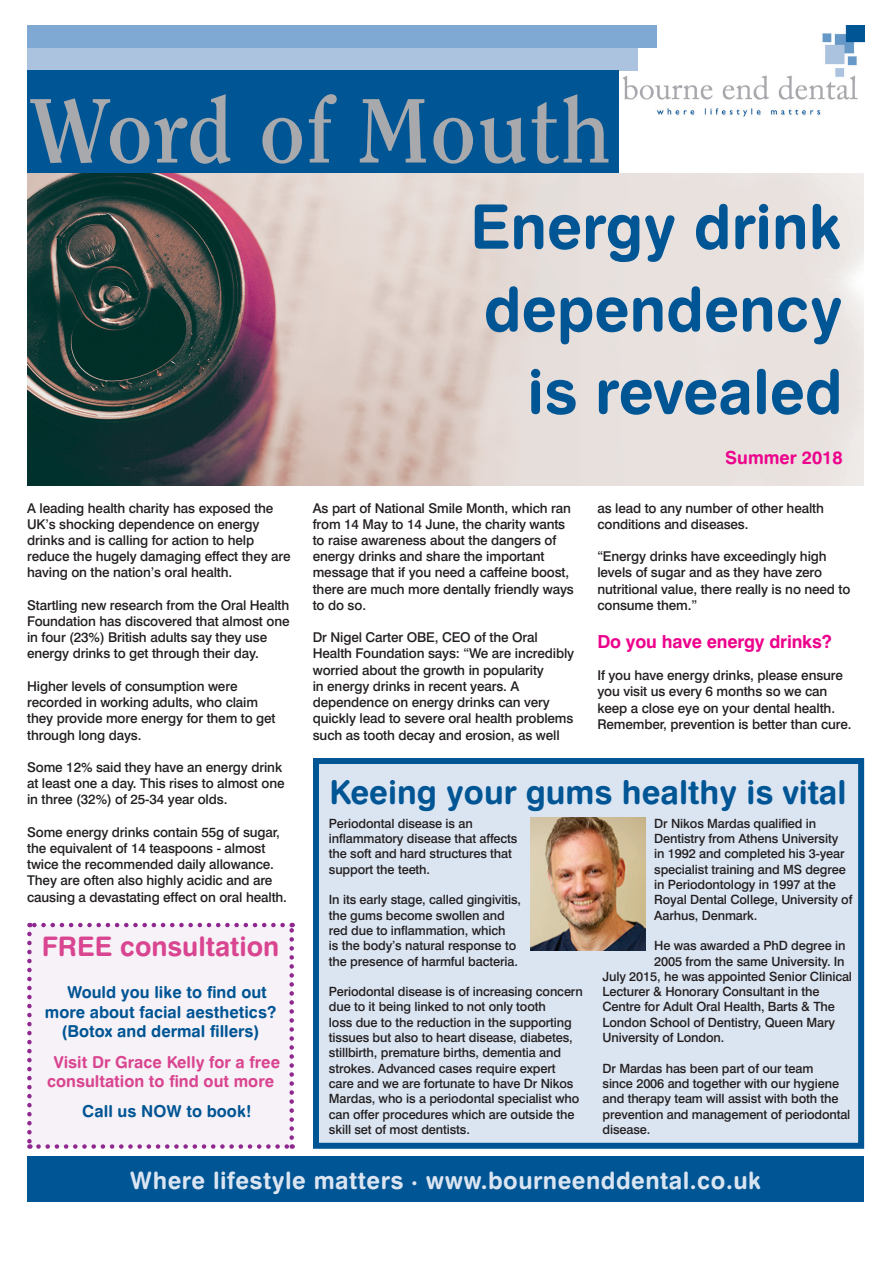
<style>
.page{position:relative;width:893px;height:1263px;background:#fff}
.page>*{position:absolute;margin:0;border:0;box-sizing:border-box;transform-origin:0 0}
.t1{font:700 90px "Clearface IT Cby BT";letter-spacing:.02em;color:#a8a9ad}
.t2{font:61.5px/82.5px "Swiss 721 BT Bold Rounded";color:#005594;text-align:right}
.t3{font:33px "Swiss 721 BT Bold Rounded";color:#005594}
.t4{font:27px "Swiss 721 BT Bold Rounded";color:#d94590}
.t5{font:24px "Swiss 721 BT Bold Rounded";letter-spacing:.02em;color:#dbe5f2}
.t6{font:700 18px "Swiss 721 BT";letter-spacing:-.01em;color:#ed028c}
.t7{font:18px "Swiss 721 BT Bold Rounded";color:#ed028c}
.t8{font:16.5px "Swiss 721 BT Bold Rounded";color:#005594}
.t9{font:16.5px/19.8px "Swiss 721 BT Bold Rounded";color:#d94590;text-align:center}
.t10{font:500 13.5px/16.2px "Swiss 721 BT";letter-spacing:-.01em;color:#231f20}
.t11{font:500 12.75px/15.3px "Swiss 721 BT";letter-spacing:-.01em;color:#231f20}
</style>
<div class="page">
<div style="left:313px;top:758px;width:551px;height:391px;background:#dbe5f2;border:6px solid #005594"></div>
<div style="left:27px;top:1157px;width:837px;height:45px;background:#005594"></div>
<img style="left:624px;top:26px;width:240px;height:91px">
<div style="left:27px;top:26px;width:630px;height:22px;background:#7fa8d2"></div>
<div style="left:27px;top:48px;width:611px;height:22px;background:#acc3df"></div>
<div style="left:29px;top:925px;width:263px;height:221px;background:#f7f2f8"></div>
<svg style="left:27px;top:934px;width:5px;height:215px"></svg>
<svg style="left:38px;top:1144px;width:255px;height:5px"></svg>
<svg style="left:289px;top:923px;width:5px;height:215px"></svg>
<svg style="left:29px;top:923px;width:254px;height:4px"></svg>
<div style="left:27px;top:70px;width:591px;height:104px;background:#005594"></div>
<img style="left:530px;top:817px;width:116px;height:133px">
<img style="left:27px;top:174px;width:837px;height:311px">
<h1 class="t1" style="left:31px;top:76px;width:581px">Word of Mouth</h1>
<p class="t10" style="left:27px;top:500px;width:265px">A leading health charity has exposed the UK’s shocking dependence on energy drinks and is calling for action to help reduce the hugely damaging effect they are having on the nation’s oral health.</p>
<p class="t10" style="left:27px;top:597px;width:264px">Startling new research from the Oral Health Foundation has discovered that almost one in four (23%) British adults say they use energy drinks to get through their day.</p>
<p class="t10" style="left:27px;top:678px;width:250px">Higher levels of consumption were recorded in working adults, who claim they provide more energy for them to get through long days.</p>
<p class="t10" style="left:27px;top:759px;width:259px">Some 12% said they have an energy drink at least one a day. This rises to almost one in three (32%) of 25-34 year olds.</p>
<p class="t10" style="left:27px;top:824px;width:261px">Some energy drinks contain 55g of sugar, the equivalent of 14 teaspoons - almost twice the recommended daily allowance.<br>They are often also highly acidic and are causing a devastating effect on oral health.</p>
<h3 class="t4" style="left:42px;top:930px;width:239px">FREE consultation</h3>
<p class="t8" style="left:67px;top:981px;width:201px">Would you like to find out</p>
<p class="t8" style="left:45px;top:1001px;width:233px">more about facial aesthetics?</p>
<p class="t8" style="left:61px;top:1021px;width:200px">(Botox and dermal fillers)</p>
<p class="t9" style="left:47px;top:1051px;width:235px">Visit Dr Grace Kelly for a free consultation to find out more</p>
<p class="t8" style="left:82px;top:1100px;width:171px">Call us NOW to book!</p>
<h2 class="t2" style="left:470px;top:184px;width:374px">Energy drink dependency is revealed</h2>
<h3 class="t7" style="left:725px;top:447px;width:119px">Summer 2018</h3>
<p class="t10" style="left:313px;top:500px;width:263px">As part of National Smile Month, which ran from 14 May to 14 June, the charity wants to raise awareness about the dangers of energy drinks and share the important message that if you need a caffeine boost, there are much more dentally friendly ways to do so.</p>
<p class="t10" style="left:313px;top:629px;width:263px">Dr Nigel Carter OBE, CEO of the Oral Health Foundation says: “We are incredibly worried about the growth in popularity<br>in energy drinks in recent years. A dependence on energy drinks can very quickly lead to severe oral health problems such as tooth decay and erosion, as well</p>
<p class="t10" style="left:597px;top:500px;width:228px">as lead to any number of other health conditions and diseases.</p>
<p class="t10" style="left:597px;top:548px;width:255px">“Energy drinks have exceedingly high levels of sugar and as they have zero nutritional value, there really is no need to consume them.”</p>
<h3 class="t6" style="left:597px;top:630px;width:236px">Do you have energy drinks?</h3>
<p class="t10" style="left:597px;top:667px;width:256px">If you have energy drinks, please ensure you visit us every 6 months so we can keep a close eye on your dental health.<br>Remember, prevention is better than cure.</p>
<h3 class="t3" style="left:329px;top:771px;width:519px">Keeing your gums healthy is vital</h3>
<p class="t11" style="left:329px;top:815px;width:190px">Periodontal disease is an inflammatory disease that affects the soft and hard structures that support the teeth.</p>
<p class="t11" style="left:329px;top:892px;width:194px">In its early stage, called gingivitis, the gums become swollen and red due to inflammation, which<br>is the body’s natural response to the presence of harmful bacteria.</p>
<p class="t11" style="left:329px;top:984px;width:255px">Periodontal disease is of increasing concern due to it being linked to not only tooth<br>loss due to the reduction in the supporting tissues but also to heart disease, diabetes, stillbirth, premature births, dementia and strokes. Advanced cases require expert care and we are fortunate to have Dr Nikos Mardas, who is a periodontal specialist who can offer procedures which are outside the skill set of most dentists.</p>
<p class="t11" style="left:654px;top:815px;width:200px">Dr Nikos Mardas qualified in<br>Dentistry from Athens University<br>in 1992 and completed his 3-year specialist training and MS degree in Periodontology in 1997 at the<br>Royal Dental College, University of<br>Aarhus, Denmark.</p>
<p class="t11" style="left:654px;top:938px;width:193px">He was awarded a PhD degree in</p>
<p class="t11" style="left:654px;top:953px;width:192px">2005 from the same University. In</p>
<p class="t11" style="left:602px;top:968px;width:251px">July 2015, he was appointed Senior Clinical</p>
<p class="t11" style="left:602px;top:984px;width:219px">Lecturer &amp; Honorary Consultant in the</p>
<p class="t11" style="left:602px;top:999px;width:234px">Centre for Adult Oral Health, Barts &amp; The</p>
<p class="t11" style="left:602px;top:1014px;width:234px">London School of Dentistry, Queen Mary</p>
<p class="t11" style="left:602px;top:1030px;width:123px">University of London.</p>
<p class="t11" style="left:602px;top:1060px;width:249px">Dr Mardas has been part of our team<br>since 2006 and together with our hygiene and therapy team will assist with both the prevention and management of periodontal disease.</p>
<h3 class="t5" style="left:130px;top:1165px;width:633px">Where lifestyle matters . www.bourneenddental.co.uk</h3>
</div>
